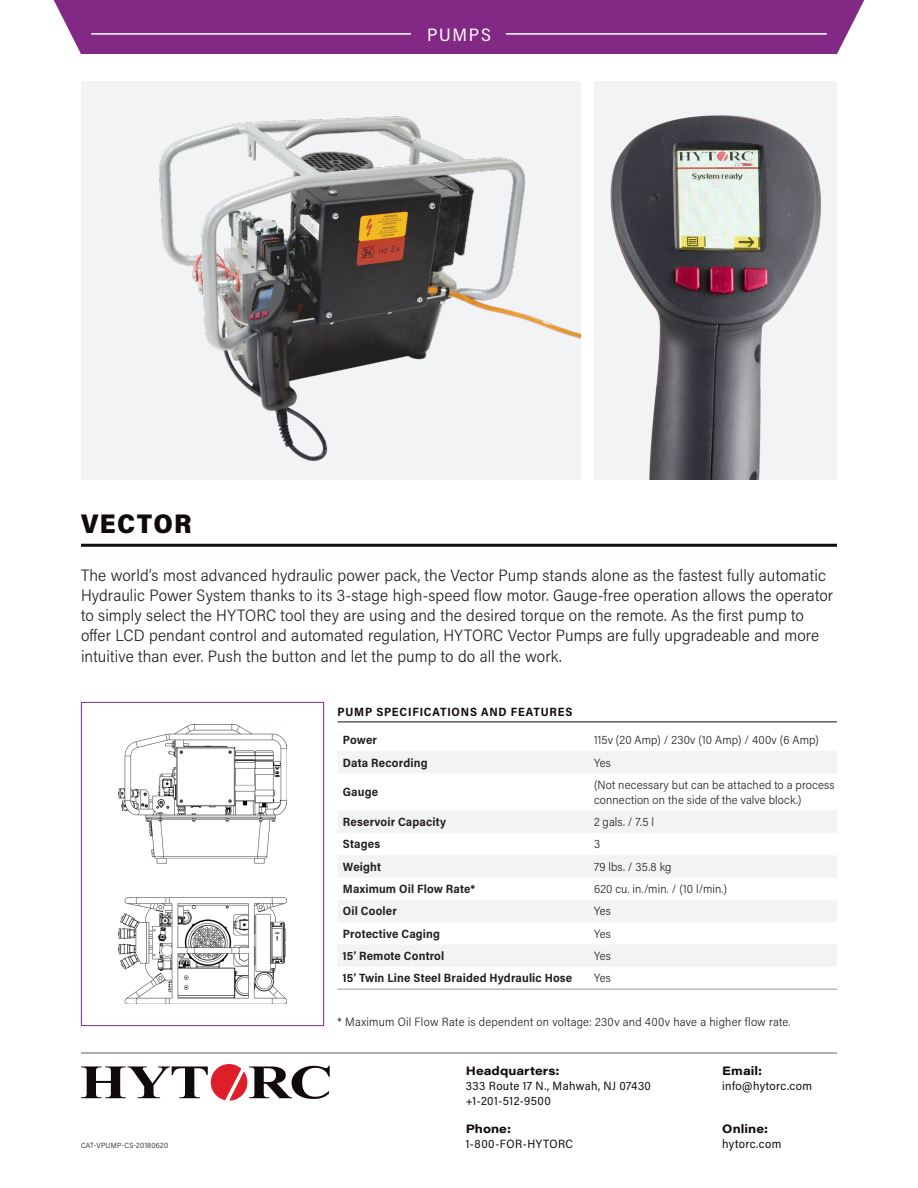
<style>
.page{position:relative;width:918px;height:1188px;background:#fff}
.page>*{position:absolute;margin:0;border:0;box-sizing:border-box;transform-origin:0 0}
.t1{font:900 27px "Acumin Pro Semi Cond";letter-spacing:.055em;color:#110a0c}
.t2{font:18px "Acumin Pro Semi Cond";letter-spacing:.1em;color:#fff}
.Sell_Sheet_Body_Copy{font:300 16.5px/20.2px "Acumin Pro Semi Cond";letter-spacing:.005em;color:#231f20}
.Sell_Sheet_Body_Copy-2{font:300 12px/15px "Acumin Pro Semi Cond";letter-spacing:.015em;color:#231f20}
.Index_Section_Head{font:700 12px "Acumin Pro Semi Cond";letter-spacing:.015em;color:#231f20}
.t3{font:12px "Acumin Pro Semi Cond";letter-spacing:.035em;color:#110a0c}
.t4{font:700 12px "Acumin Pro Wide";letter-spacing:.005em;color:#110a0c}
.t5{font:700 12px "Acumin Pro Semi Cond";letter-spacing:.065em;color:#110a0c}
.t6{font:300 7.5px "Acumin Pro Semi Cond";letter-spacing:.04em;color:#110a0c}
</style>
<div class="page">
<div style="left:53px;top:0;width:812px;height:54px;background:#822985"></div>
<hr style="left:91px;top:33px;width:736px;height:2px;background:#fff">
<div style="left:412px;top:27px;width:94px;height:13px;background:#822985"></div>
<hr style="left:81px;top:544px;width:756px;height:3px;background:#110a0c">
<img style="left:594px;top:81px;width:243px;height:398px">
<img style="left:81px;top:81px;width:499px;height:398px">
<img style="left:118px;top:725px;width:169px;height:278px">
<div style="left:81px;top:702px;width:243px;height:324px;border:1px solid #822985"></div>
<hr style="left:338px;top:722px;width:499px;height:1px;background:#110a0c">
<svg style="left:338px;top:751px;width:499px;height:126px;fill:#f2f3f4"></svg>
<svg style="left:338px;top:900px;width:499px;height:67px"></svg>
<hr style="left:338px;top:989px;width:256px;height:1px;background:#939598">
<hr style="left:594px;top:989px;width:243px;height:1px;background:#939598">
<svg style="left:81px;top:1064px;width:249px;height:37px"></svg>
<hr style="left:81px;top:1052px;width:756px;height:2px;background:#939598">
<p class="t1" style="left:81px;top:504px;width:112px">VECTOR</p>
<p class="t2" style="left:427px;top:22px;width:65px">PUMPS</p>
<p class="Sell_Sheet_Body_Copy" style="left:81px;top:564px;width:754px">The world’s most advanced hydraulic power pack, the Vector Pump stands alone as the fastest fully automatic Hydraulic Power System thanks to its 3-stage high-speed flow motor. Gauge-free operation allows the operator to simply select the HYTORC tool they are using and the desired torque on the remote. As the first pump to offer LCD pendant control and automated regulation, HYTORC Vector Pumps are fully upgradeable and more intuitive than ever. Push the button and let the pump to do all the work.</p>
<p class="t5" style="left:338px;top:704px;width:237px">PUMP SPECIFICATIONS AND FEATURES</p>
<p class="Index_Section_Head" style="left:343px;top:732px;width:36px">Power</p>
<p class="Sell_Sheet_Body_Copy-2" style="left:594px;top:732px;width:226px">115v (20 Amp) / 230v (10 Amp) / 400v (6 Amp)</p>
<p class="Index_Section_Head" style="left:343px;top:754px;width:86px">Data Recording</p>
<p class="Sell_Sheet_Body_Copy-2" style="left:594px;top:754px;width:18px">Yes</p>
<p class="Index_Section_Head" style="left:343px;top:784px;width:37px">Gauge</p>
<p class="Sell_Sheet_Body_Copy-2" style="left:594px;top:777px;width:242px">(Not necessary but can be attached to a process connection on the side of the valve block.)</p>
<p class="Index_Section_Head" style="left:343px;top:814px;width:105px">Reservoir Capacity</p>
<p class="Sell_Sheet_Body_Copy-2" style="left:594px;top:814px;width:62px">2 gals. / 7.5 l</p>
<p class="Index_Section_Head" style="left:343px;top:836px;width:39px">Stages</p>
<p class="Sell_Sheet_Body_Copy-2" style="left:594px;top:836px;width:8px">3</p>
<p class="Index_Section_Head" style="left:343px;top:858px;width:40px">Weight</p>
<p class="Sell_Sheet_Body_Copy-2" style="left:594px;top:859px;width:79px">79 lbs. / 35.8 kg</p>
<p class="Index_Section_Head" style="left:343px;top:880px;width:134px">Maximum Oil Flow Rate*</p>
<p class="Sell_Sheet_Body_Copy-2" style="left:594px;top:881px;width:135px">620 cu. in./min. / (10 l/min.)</p>
<p class="Index_Section_Head" style="left:343px;top:903px;width:55px">Oil Cooler</p>
<p class="Sell_Sheet_Body_Copy-2" style="left:594px;top:903px;width:18px">Yes</p>
<p class="Index_Section_Head" style="left:343px;top:925px;width:99px">Protective Caging</p>
<p class="Sell_Sheet_Body_Copy-2" style="left:594px;top:926px;width:18px">Yes</p>
<p class="Index_Section_Head" style="left:343px;top:947px;width:103px">15’ Remote Control</p>
<p class="Sell_Sheet_Body_Copy-2" style="left:594px;top:948px;width:18px">Yes</p>
<p class="Index_Section_Head" style="left:343px;top:970px;width:231px">15’ Twin Line Steel Braided Hydraulic Hose</p>
<p class="Sell_Sheet_Body_Copy-2" style="left:594px;top:970px;width:18px">Yes</p>
<p class="t6" style="left:81px;top:1140px;width:89px">CAT-VPUMP-CS-20180620</p>
<p class="Sell_Sheet_Body_Copy-2" style="left:338px;top:1014px;width:455px">* Maximum Oil Flow Rate is dependent on voltage: 230v and 400v have a higher flow rate.</p>
<p class="t4" style="left:466px;top:1062px;width:95px">Headquarters:</p>
<p class="t3" style="left:466px;top:1078px;width:187px">333 Route 17 N., Mahwah, NJ 07430</p>
<p class="t3" style="left:466px;top:1093px;width:87px">+1-201-512-9500</p>
<p class="t4" style="left:466px;top:1120px;width:47px">Phone:</p>
<p class="t3" style="left:466px;top:1135px;width:109px">1-800-FOR-HYTORC</p>
<p class="t4" style="left:722px;top:1062px;width:41px">Email:</p>
<p class="t3" style="left:722px;top:1078px;width:91px">info@hytorc.com</p>
<p class="t4" style="left:722px;top:1120px;width:47px">Online:</p>
<p class="t3" style="left:722px;top:1135px;width:61px">hytorc.com</p>
</div>
